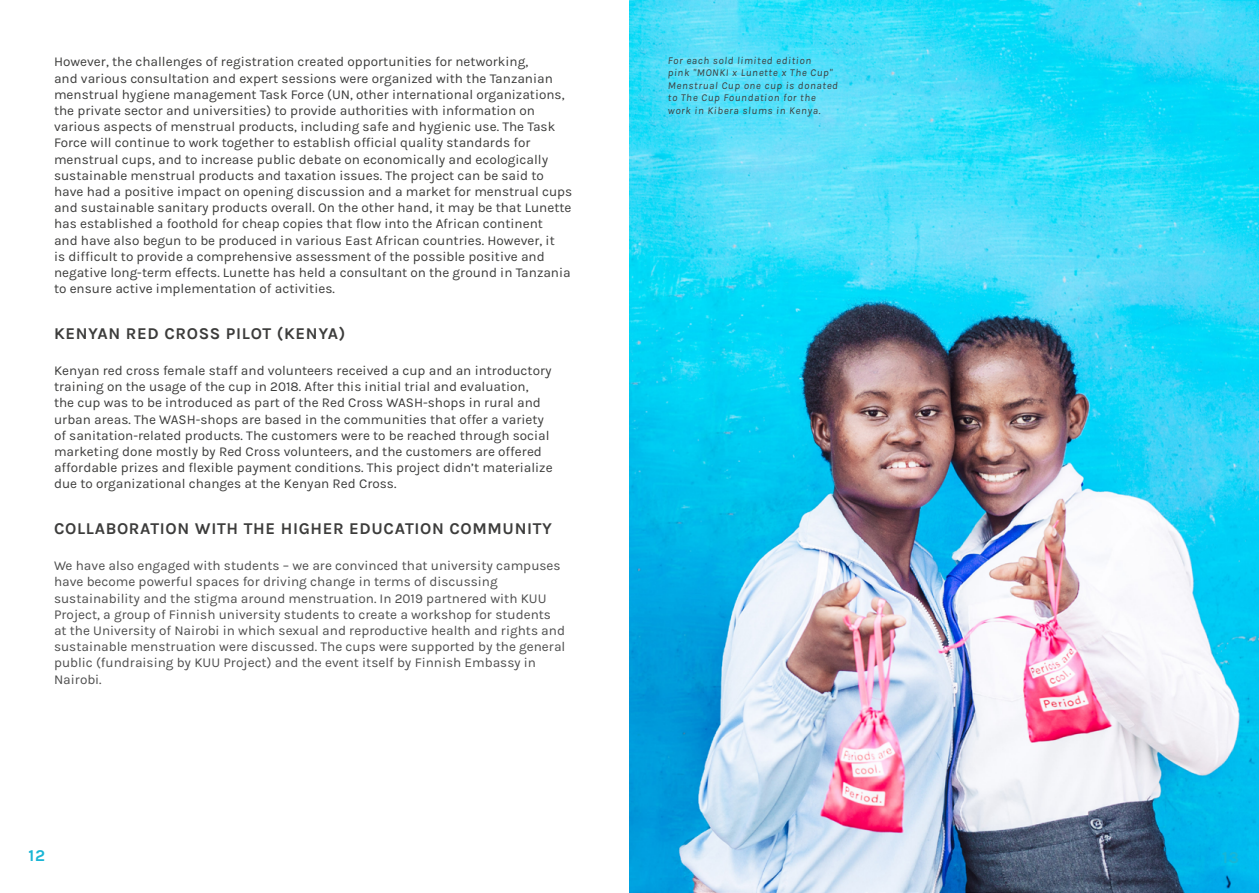
<style>
.page{position:relative;width:1259px;height:893px;background:#fff}
.page>*{position:absolute;margin:0;border:0;box-sizing:border-box;transform-origin:0 0}
.t1{font:700 16.5px "Karla";letter-spacing:.04em;color:#3c3c3b}
.t2{font:700 16.5px "Karla";color:#1ab5d5}
.t3{font:13.5px/16.2px "Karla";color:#3c3c3b}
.t4{font:13.5px/16.2px "Karla";color:#4e4e4e}
.t5{font:italic 10.5px/12.6px "Karla";letter-spacing:.07em;color:#3c3c3b}
</style>
<div class="page">
<img style="left:629px;top:0;width:630px;height:893px">
<p class="t3" style="left:54px;top:54px;width:520px">However, the challenges of registration created opportunities for networking,<br>and various consultation and expert sessions were organized with the Tanzanian menstrual hygiene management Task Force (UN, other international organizations, the private sector and universities) to provide authorities with information on various aspects of menstrual products, including safe and hygienic use. The Task Force will continue to work together to establish official quality standards for menstrual cups, and to increase public debate on economically and ecologically sustainable menstrual products and taxation issues. The project can be said to have had a positive impact on opening discussion and a market for menstrual cups and sustainable sanitary products overall. On the other hand, it may be that Lunette has established a foothold for cheap copies that flow into the African continent<br>and have also begun to be produced in various East African countries. However, it<br>is difficult to provide a comprehensive assessment of the possible positive and negative long-term effects. Lunette has held a consultant on the ground in Tanzania to ensure active implementation of activities.</p>
<p class="t1" style="left:54px;top:323px;width:293px">KENYAN RED CROSS PILOT (KENYA)</p>
<p class="t3" style="left:54px;top:363px;width:500px">Kenyan red cross female staff and volunteers received a cup and an introductory training on the usage of the cup in 2018. After this initial trial and evaluation,<br>the cup was to be introduced as part of the Red Cross WASH-shops in rural and urban areas. The WASH-shops are based in the communities that offer a variety of sanitation-related products. The customers were to be reached through social marketing done mostly by Red Cross volunteers, and the customers are offered affordable prizes and flexible payment conditions. This project didn’t materialize due to organizational changes at the Kenyan Red Cross.</p>
<p class="t1" style="left:54px;top:519px;width:500px">COLLABORATION WITH THE HIGHER EDUCATION COMMUNITY</p>
<p class="t4" style="left:54px;top:558px;width:513px">We have also engaged with students – we are convinced that university campuses have become powerful spaces for driving change in terms of discussing sustainability and the stigma around menstruation. In 2019 partnered with KUU Project, a group of Finnish university students to create a workshop for students at the University of Nairobi in which sexual and reproductive health and rights and sustainable menstruation were discussed. The cups were supported by the general public (fundraising by KUU Project) and the event itself by Finnish Embassy in Nairobi.</p>
<p class="t5" style="left:668px;top:54px;width:172px">For each sold limited edition<br>pink "MONKI x Lunette x The Cup"<br>Menstrual Cup one cup is donated to The Cup Foundation for the work in Kibera slums in Kenya.</p>
<p class="t2" style="left:28px;top:846px;width:18px">12</p>
<p class="t2" style="left:1222px;top:847px;width:18px">13</p>
</div>
